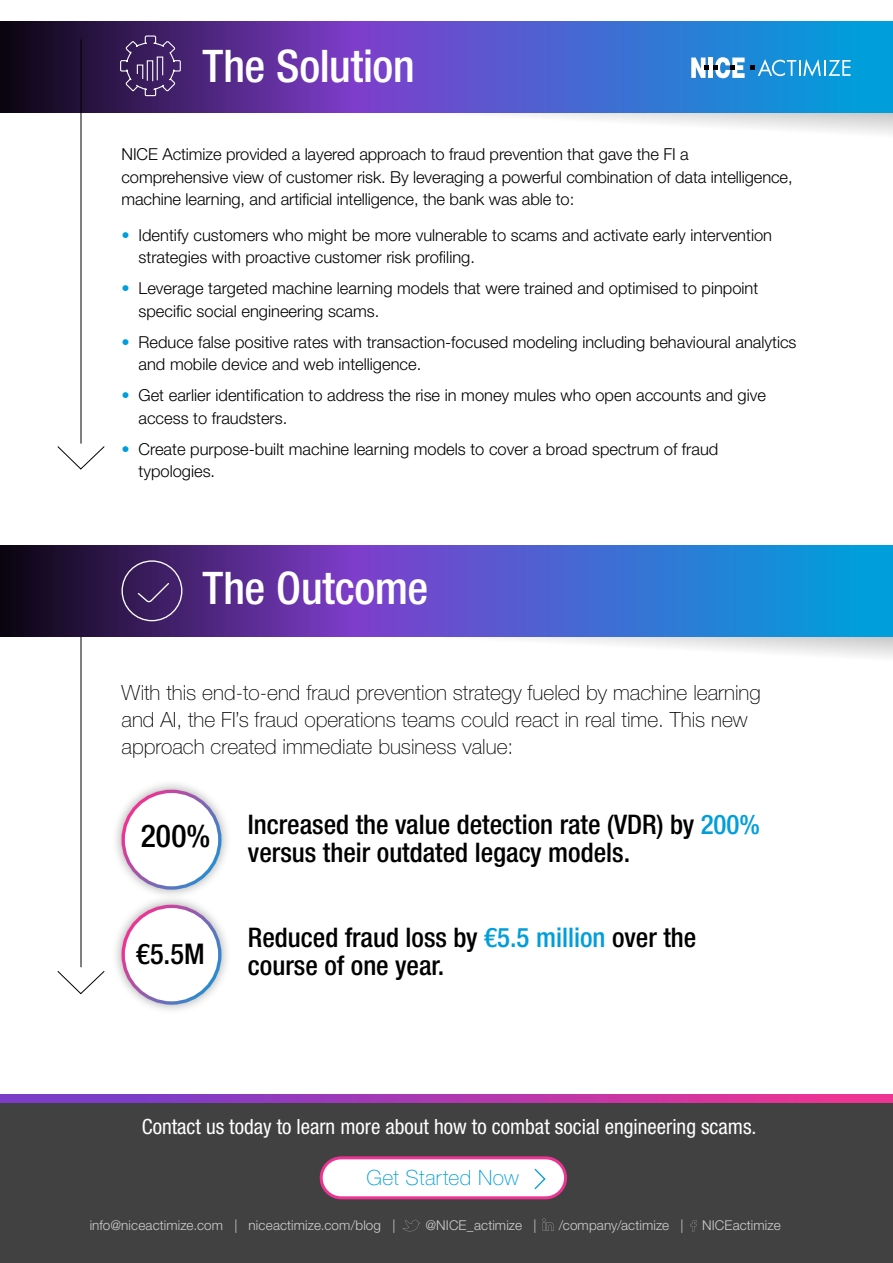
<style>
.page{position:relative;width:893px;height:1263px;background:#fff}
.page>*{position:absolute;margin:0;border:0;box-sizing:border-box;transform-origin:0 0}
.AboutText-9_13_light{font:500 condensed 45px "Helvetica Neue LT Pro";letter-spacing:-.005em;color:#fff}
.AboutText-9_13_light-2{font:500 condensed 31.5px "Helvetica Neue LT Pro";color:#000}
.AboutText-9_13_light-3{font:500 condensed 28.5px "Helvetica Neue LT Pro";color:#000}
.Body_Text_Light_10{font:500 condensed 27px/28.5px "Helvetica Neue LT Pro";color:#000}
.Body_Text_Light_10-2{font:100 21px/27px "Helvetica Neue LT Pro";color:#000}
.Body_Text_Light_10-3{font:condensed 21px "Helvetica Neue LT Pro";color:#fff}
.AboutText-9_13_light-4{font:100 21px "Helvetica Neue LT Pro";letter-spacing:.02em;color:#009edb}
.Body_Text_Light_10-4{font:300 16.5px/22.5px "Helvetica Neue LT Pro";color:#000}
.t1{font:300 13.5px "Helvetica Neue LT Pro";letter-spacing:.01em;color:#fff}
.s1{color:#009edb}
</style>
<div class="page">
<svg style="left:492px;top:113px;width:401px;height:21px"></svg>
<svg style="left:0;top:21px;width:893px;height:92px;background:#4050ac"></svg>
<hr style="left:81px;top:39px;width:1px;height:405px;background:#000">
<hr style="left:81px;top:567px;width:1px;height:400px;background:#000">
<svg style="left:57px;top:446px;width:48px;height:24px"></svg>
<svg style="left:57px;top:971px;width:48px;height:24px"></svg>
<svg style="left:120px;top:35px;width:61px;height:62px;background:#503670"></svg>
<svg style="left:387px;top:636px;width:506px;height:21px"></svg>
<svg style="left:0;top:545px;width:893px;height:91px;background:#3e53ad"></svg>
<div style="left:111px;top:779px;width:121px;height:121px;background:#000;opacity:.35"></div>
<div style="left:123px;top:791px;width:97px;height:97px;background:#fff;border-radius:50%"></div>
<div style="left:121px;top:790px;width:100px;height:100px;border:3px solid #fff;border-radius:50%"></div>
<div style="left:111px;top:894px;width:121px;height:121px;background:#000;opacity:.35"></div>
<div style="left:123px;top:906px;width:97px;height:97px;background:#fff;border-radius:50%"></div>
<div style="left:121px;top:905px;width:100px;height:100px;border:3px solid #fff;border-radius:50%"></div>
<svg style="left:121px;top:560px;width:62px;height:62px;background:#4a2e6b"></svg>
<div style="left:0;top:1098px;width:893px;height:165px;background:#414142"></div>
<svg style="left:0;top:1095px;width:893px;height:7px;background:#af38b0"></svg>
<div style="left:321px;top:1158px;width:244px;height:40px;background:#fff;border-radius:20px"></div>
<div style="left:320px;top:1156px;width:247px;height:43px;border:3px solid #fff;border-radius:20px"></div>
<svg style="left:534px;top:1168px;width:12px;height:22px"></svg>
<svg style="left:403px;top:1220px;width:17px;height:11px"></svg>
<svg style="left:542px;top:1218px;width:12px;height:13px"></svg>
<svg style="left:690px;top:1220px;width:6px;height:11px"></svg>
<svg style="left:691px;top:57px;width:159px;height:21px"></svg>
<p class="AboutText-9_13_light" style="left:202px;top:40px;width:214px">The Solution</p>
<p class="Body_Text_Light_10-4" style="left:122px;top:143px;width:673px">NICE Actimize provided a layered approach to fraud prevention that gave the FI a comprehensive view of customer risk. By leveraging a powerful combination of data intelligence, machine learning, and artificial intelligence, the bank was able to:</p>
<p class="Body_Text_Light_10-4" style="left:139px;top:223px;width:635px;text-indent:-17px"><span class="s1">•</span> Identify customers who might be more vulnerable to scams and activate early intervention strategies with proactive customer risk profiling.</p>
<p class="Body_Text_Light_10-4" style="left:139px;top:277px;width:621px;text-indent:-17px"><span class="s1">•</span> Leverage targeted machine learning models that were trained and optimised to pinpoint specific social engineering scams.</p>
<p class="Body_Text_Light_10-4" style="left:139px;top:330px;width:659px;text-indent:-17px"><span class="s1">•</span> Reduce false positive rates with transaction-focused modeling including behavioural analytics and mobile device and web intelligence.</p>
<p class="Body_Text_Light_10-4" style="left:139px;top:384px;width:629px;text-indent:-17px"><span class="s1">•</span> Get earlier identification to address the rise in money mules who open accounts and give access to fraudsters.</p>
<p class="Body_Text_Light_10-4" style="left:139px;top:437px;width:581px;text-indent:-17px"><span class="s1">•</span> Create purpose-built machine learning models to cover a broad spectrum of fraud typologies.</p>
<p class="AboutText-9_13_light" style="left:202px;top:561px;width:227px">The Outcome</p>
<p class="Body_Text_Light_10-2" style="left:122px;top:679px;width:641px">With this end-to-end fraud prevention strategy fueled by machine learning and AI, the FI’s fraud operations teams could react in real time. This new approach created immediate business value:</p>
<p class="AboutText-9_13_light-2" style="left:141px;top:817px;width:71px">200%</p>
<p class="AboutText-9_13_light-3" style="left:136px;top:937px;width:70px">€5.5M</p>
<p class="Body_Text_Light_10" style="left:248px;top:809px;width:514px">Increased the value detection rate (VDR) by <span class="s1">200% </span>versus their outdated legacy models.</p>
<p class="Body_Text_Light_10" style="left:248px;top:922px;width:450px">Reduced fraud loss by <span class="s1">€5.5 million</span> over the course of one year.</p>
<p class="Body_Text_Light_10-3" style="left:142px;top:1114px;width:616px">Contact us today to learn more about how to combat social engineering scams.</p>
<p class="AboutText-9_13_light-4" style="left:366px;top:1166px;width:154px">Get Started Now</p>
<p class="t1" style="left:89px;top:1217px;width:307px">info@niceactimize.com | niceactimize.com/blog |</p>
<p class="t1" style="left:425px;top:1217px;width:112px">@NICE_actimize |</p>
<p class="t1" style="left:559px;top:1217px;width:126px">/company/actimize |</p>
<p class="t1" style="left:702px;top:1217px;width:80px">NICEactimize</p>
</div>
